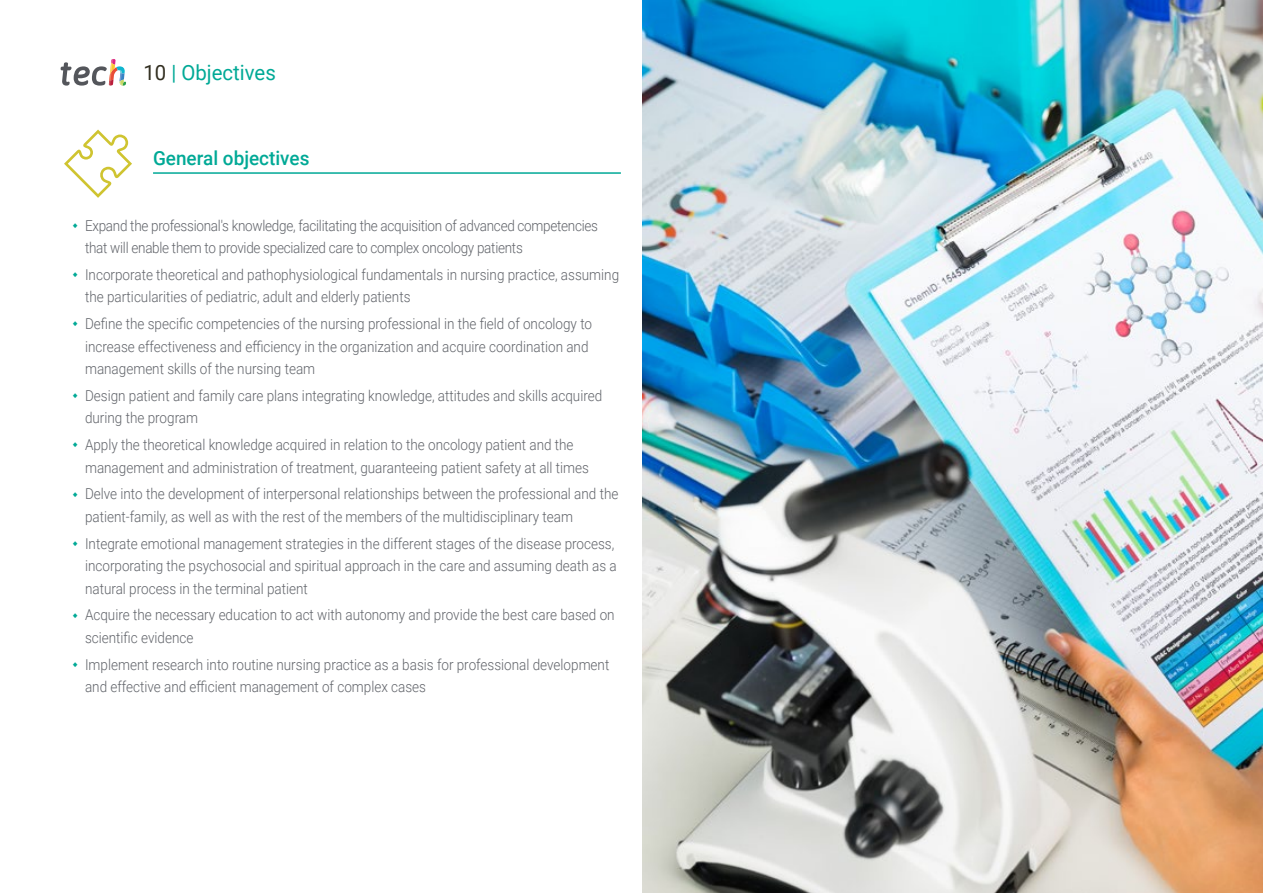
<style>
.page{position:relative;width:1263px;height:893px;background:#fff}
.page>*{position:absolute;margin:0;border:0;box-sizing:border-box;transform-origin:0 0}
.t1{font:21px "Roboto";color:#00a996}
.t2{font:500 19.5px "Roboto";color:#00a996}
.t3{font:300 15px/22.5px "Roboto";color:#61646a;scale:.9 1}
.t4{font:300 15px/22.5px "Roboto";letter-spacing:-.02em;color:#61646a;scale:.9 1}
.s1{color:#312e20}
</style>
<div class="page">
<img style="left:642px;top:0;width:621px;height:893px">
<svg style="left:61px;top:59px;width:65px;height:27px"></svg>
<hr style="left:153px;top:173px;width:468px;height:1px;background:#00a996">
<svg style="left:64px;top:130px;width:68px;height:68px"></svg>
<h1 class="t1" style="left:144px;top:57px;width:134px"><span class="s1">10</span> | Objectives</h1>
<h2 class="t2" style="left:153px;top:144px;width:158px">General objectives</h2>
<p class="t4" style="left:85px;top:213px;width:571px">Expand the professional's knowledge, facilitating the acquisition of advanced competencies that will enable them to provide specialized care to complex oncology patients</p>
<p class="t3" style="left:85px;top:263px;width:595px">Incorporate theoretical and pathophysiological fundamentals in nursing practice, assuming the particularities of pediatric, adult and elderly patients</p>
<p class="t3" style="left:85px;top:312px;width:565px">Define the specific competencies of the nursing professional in the field of oncology to increase effectiveness and efficiency in the organization and acquire coordination and management skills of the nursing team</p>
<p class="t3" style="left:85px;top:384px;width:576px">Design patient and family care plans integrating knowledge, attitudes and skills acquired during the program</p>
<p class="t3" style="left:85px;top:433px;width:561px">Apply the theoretical knowledge acquired in relation to the oncology patient and the management and administration of treatment, guaranteeing patient safety at all times</p>
<p class="t3" style="left:85px;top:482px;width:594px">Delve into the development of interpersonal relationships between the professional and the patient-family, as well as with the rest of the members of the multidisciplinary team</p>
<p class="t3" style="left:85px;top:531px;width:592px">Integrate emotional management strategies in the different stages of the disease process, incorporating the psychosocial and spiritual approach in the care and assuming death as a natural process in the terminal patient</p>
<p class="t3" style="left:85px;top:603px;width:590px">Acquire the necessary education to act with autonomy and provide the best care based on scientific evidence</p>
<p class="t3" style="left:85px;top:652px;width:584px">Implement research into routine nursing practice as a basis for professional development and effective and efficient management of complex cases</p>
</div>
